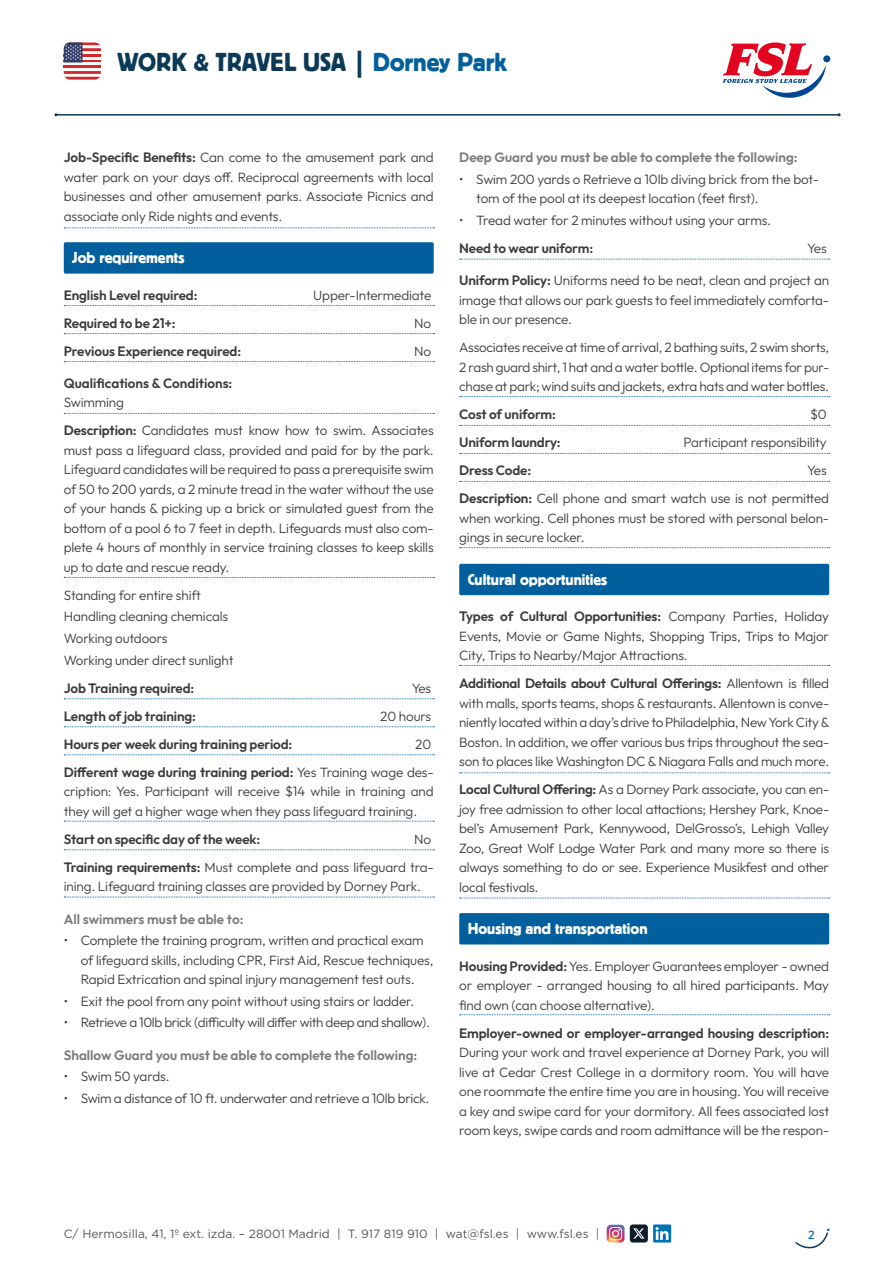
<style>
.page{position:relative;width:893px;height:1263px;background:#fff}
.page>*{position:absolute;margin:0;border:0;box-sizing:border-box;transform-origin:0 0}
.t1{font:27px "Black";color:#0b3a59}
.t2{font:16.5px "Black";color:#fff}
.t3{font:300 13.5px/19.5px "Outfit";letter-spacing:-.01em;color:#3c3c3b;text-align:justify}
.t4{font:600 13.5px/28px "Outfit";letter-spacing:-.01em;color:#3c3c3b;text-align:right}
.t5{font:600 13.5px "Outfit";color:#7c7b7b}
.t6{font:300 13.5px "Outfit";letter-spacing:-.03em;color:#3c3c3b}
.t7{font:12px "Gotham";color:#575756}
.t8{font:12px "Outfit";color:#005f9c}
.s1{color:#005f9c}
.s2{font-weight:600}
.s3{font-weight:300}
</style>
<div class="page">
<div style="left:823px;top:55px;width:7px;height:7px;background:#004992;border-radius:50%"></div>
<svg style="left:723px;top:43px;width:103px;height:55px"></svg>
<hr style="left:64px;top:62px;width:37px;height:3px;background:#f8f8f7">
<hr style="left:64px;top:65px;width:37px;height:3px;background:#d2272b">
<hr style="left:64px;top:68px;width:37px;height:3px;background:#f8f8f7">
<svg style="left:64px;top:71px;width:37px;height:9px"></svg>
<svg style="left:64px;top:43px;width:37px;height:19px"></svg>
<svg style="left:607px;top:1225px;width:17px;height:17px"></svg>
<div style="left:630px;top:1224px;width:18px;height:18px;background:#0d1b2a;border-radius:3px"></div>
<svg style="left:633px;top:1228px;width:11px;height:10px"></svg>
<svg style="left:653px;top:1224px;width:18px;height:18px"></svg>
<svg style="left:656px;top:1227px;width:12px;height:13px"></svg>
<svg style="left:795px;top:1229px;width:34px;height:20px"></svg>
<hr style="left:56px;top:114px;width:783px;height:2px;background:#0b3a59">
<svg style="left:64px;top:227px;width:370px;height:1px"></svg>
<div style="left:64px;top:242px;width:370px;height:32px;background:#005f9c;border-radius:2px"></div>
<svg style="left:64px;top:305px;width:370px;height:1px"></svg>
<svg style="left:64px;top:333px;width:370px;height:1px"></svg>
<svg style="left:64px;top:361px;width:370px;height:1px"></svg>
<svg style="left:64px;top:413px;width:370px;height:1px"></svg>
<svg style="left:64px;top:577px;width:370px;height:1px"></svg>
<svg style="left:64px;top:698px;width:370px;height:1px"></svg>
<svg style="left:64px;top:726px;width:370px;height:1px"></svg>
<svg style="left:64px;top:754px;width:370px;height:1px"></svg>
<svg style="left:64px;top:821px;width:370px;height:1px"></svg>
<svg style="left:64px;top:849px;width:370px;height:1px"></svg>
<svg style="left:64px;top:897px;width:370px;height:1px"></svg>
<svg style="left:460px;top:259px;width:370px;height:1px"></svg>
<svg style="left:460px;top:396px;width:370px;height:1px"></svg>
<svg style="left:460px;top:425px;width:370px;height:1px"></svg>
<svg style="left:460px;top:453px;width:370px;height:1px"></svg>
<svg style="left:460px;top:481px;width:370px;height:1px"></svg>
<svg style="left:460px;top:547px;width:370px;height:1px"></svg>
<div style="left:459px;top:564px;width:370px;height:31px;background:#005f9c;border-radius:2px"></div>
<svg style="left:460px;top:665px;width:370px;height:1px"></svg>
<svg style="left:460px;top:772px;width:370px;height:1px"></svg>
<svg style="left:460px;top:898px;width:370px;height:1px"></svg>
<div style="left:459px;top:913px;width:370px;height:31px;background:#005f9c;border-radius:2px"></div>
<svg style="left:460px;top:1014px;width:370px;height:1px"></svg>
<h1 class="t1" style="left:117px;top:48px;width:391px">WORK &amp; TRAVEL USA | <span class="s1">Dorney Park</span></h1>
<p class="t3" style="left:64px;top:148px;width:371px"><span class="s2">Job-Specific Benefits:</span> Can come to the amusement park and water park on your days off. Reciprocal agreements with local businesses and other amusement parks. Associate Picnics and associate only Ride nights and events.</p>
<p class="t2" style="left:72px;top:249px;width:114px">Job requirements</p>
<p class="t4" style="left:64px;top:281px;width:135px">English Level required:</p>
<p class="t3" style="left:313px;top:285px;width:120px">Upper-Intermediate</p>
<p class="t4" style="left:64px;top:309px;width:113px">Required to be 21+:</p>
<p class="t3" style="left:414px;top:313px;width:19px">No</p>
<p class="t4" style="left:64px;top:337px;width:179px">Previous Experience required:</p>
<p class="t3" style="left:414px;top:341px;width:19px">No</p>
<p class="t4" style="left:64px;top:369px;width:170px">Qualifications &amp; Conditions:</p>
<p class="t3" style="left:64px;top:388px;width:371px;line-height:28px">Swimming<br><span class="s2">Description:</span> Candidates must know how to swim. Associates</p>
<p class="t3" style="left:64px;top:440px;width:371px">must pass a lifeguard class, provided and paid for by the park.<br>Lifeguard candidates will be required to pass a prerequisite swim of 50 to 200 yards, a 2 minute tread in the water without the use of your hands &amp; picking up a brick or simulated guest from the bottom of a pool 6 to 7 feet in depth. Lifeguards must also com&shy;plete 4 hours of monthly in service training classes to keep skills up to date and rescue ready.</p>
<p class="t3" style="left:64px;top:584px;width:171px;line-height:21.6px;text-align:left">Standing for entire shift<br>Handling cleaning chemicals<br>Working outdoors<br>Working under direct sunlight</p>
<p class="t4" style="left:64px;top:674px;width:132px">Job Training required:</p>
<p class="t3" style="left:412px;top:678px;width:21px">Yes</p>
<p class="t4" style="left:64px;top:702px;width:134px">Length of job training:</p>
<p class="t3" style="left:380px;top:706px;width:53px">20 hours</p>
<p class="t4" style="left:64px;top:730px;width:230px">Hours per week during training period:</p>
<p class="t4" style="left:64px;top:730px;width:371px"><span class="s3">20<br></span>Different wage during training period: <span class="s3">Yes Training wage des-</span></p>
<p class="t3" style="left:64px;top:782px;width:371px">cription: Yes. Participant will receive $14 while in training and they will get a higher wage when they pass lifeguard training.</p>
<p class="t4" style="left:64px;top:825px;width:198px">Start on specific day of the week:</p>
<p class="t3" style="left:64px;top:825px;width:371px;line-height:28px;text-align:right">No<br><span class="s2">Training requirements:</span> Must complete and pass lifeguard tra-</p>
<p class="t3" style="left:64px;top:877px;width:359px">ining. Lifeguard training classes are provided by Dorney Park.</p>
<p class="t5" style="left:64px;top:911px;width:181px">All swimmers must be able to:</p>
<p class="t3" style="left:81px;top:930px;width:354px;text-align:left;text-indent:-17px">• Complete the training program, written and practical exam of lifeguard skills, including CPR, First Aid, Rescue techniques,<br>Rapid Extrication and spinal injury management test outs.</p>
<p class="t3" style="left:64px;top:991px;width:352px">• Exit the pool from any point without using stairs or ladder.</p>
<p class="t6" style="left:64px;top:1015px;width:368px">• Retrieve a 10lb brick (difficulty will differ with deep and shallow).</p>
<p class="t5" style="left:64px;top:1047px;width:355px">Shallow Guard you must be able to complete the following:</p>
<p class="t3" style="left:64px;top:1067px;width:107px">• Swim 50 yards.</p>
<p class="t3" style="left:64px;top:1088px;width:367px">• Swim a distance of 10 ft. underwater and retrieve a 10lb brick.</p>
<p class="t5" style="left:459px;top:150px;width:340px">Deep Guard you must be able to complete the following:</p>
<p class="t3" style="left:476px;top:169px;width:344px;text-indent:-17px">• Swim 200 yards o Retrieve a 10lb diving brick from the bot&shy;tom of the pool at its deepest location (feet first).</p>
<p class="t3" style="left:459px;top:210px;width:313px">• Tread water for 2 minutes without using your arms.</p>
<p class="t4" style="left:459px;top:234px;width:135px">Need to wear uniform:</p>
<p class="t3" style="left:807px;top:238px;width:21px">Yes</p>
<p class="t3" style="left:459px;top:271px;width:371px"><span class="s2">Uniform Policy:</span> Uniforms need to be neat, clean and project an image that allows our park guests to feel immediately comforta&shy;ble in our presence.</p>
<p class="t3" style="left:459px;top:338px;width:371px">Associates receive at time of arrival, 2 bathing suits, 2 swim shorts, 2 rash guard shirt, 1 hat and a water bottle. Optional items for pur&shy;chase at park; wind suits and jackets, extra hats and water bottles.</p>
<p class="t4" style="left:459px;top:400px;width:98px">Cost of uniform:</p>
<p class="t3" style="left:810px;top:405px;width:18px">$0</p>
<p class="t4" style="left:459px;top:428px;width:103px">Uniform laundry:</p>
<p class="t3" style="left:683px;top:433px;width:145px">Participant responsibility</p>
<p class="t4" style="left:459px;top:456px;width:73px">Dress Code:</p>
<p class="t3" style="left:459px;top:456px;width:371px;line-height:28px;text-align:right">Yes<br><span class="s2">Description:</span> Cell phone and smart watch use is not permitted</p>
<p class="t3" style="left:459px;top:508px;width:371px">when working. Cell phones must be stored with personal belon&shy;gings in secure locker.</p>
<p class="t2" style="left:468px;top:570px;width:141px">Cultural opportunities</p>
<p class="t3" style="left:459px;top:607px;width:371px"><span class="s2">Types of Cultural Opportunities:</span> Company Parties, Holiday Events, Movie or Game Nights, Shopping Trips, Trips to Major City, Trips to Nearby/Major Attractions.</p>
<p class="t3" style="left:459px;top:674px;width:372px"><span class="s2">Additional Details about Cultural Offerings:</span> Allentown is filled with malls, sports teams, shops &amp; restaurants. Allentown is conve&shy;niently located within a day’s drive to Philadelphia, New York City &amp; Boston. In addition, we offer various bus trips throughout the sea&shy;son to places like Washington DC &amp; Niagara Falls and much more.</p>
<p class="t3" style="left:459px;top:780px;width:371px"><span class="s2">Local Cultural Offering:</span> As a Dorney Park associate, you can en&shy;joy free admission to other local attactions; Hershey Park, Knoe&shy;bel’s Amusement Park, Kennywood, DelGrosso’s, Lehigh Valley Zoo, Great Wolf Lodge Water Park and many more so there is always something to do or see. Experience Musikfest and other local festivals.</p>
<p class="t2" style="left:468px;top:919px;width:181px">Housing and transportation</p>
<p class="t3" style="left:459px;top:956px;width:371px"><span class="s2">Housing Provided:</span> Yes. Employer Guarantees employer - owned or employer - arranged housing to all hired participants. May find own (can choose alternative).</p>
<p class="t4" style="left:459px;top:1019px;width:371px">Employer-owned or employer-arranged housing description:</p>
<p class="t3" style="left:459px;top:1042px;width:371px">During your work and travel experience at Dorney Park, you will live at Cedar Crest College in a dormitory room. You will have one roommate the entire time you are in housing. You will receive a key and swipe card for your dormitory. All fees associated lost room keys, swipe cards and room admittance will be the respon-</p>
<p class="t7" style="left:64px;top:1226px;width:537px">C/ Hermosilla, 41, 1º ext. izda. – 28001 Madrid | T. 917 819 910 | wat@fsl.es | www.fsl.es |</p>
<p class="t8" style="left:808px;top:1228px;width:8px">2</p>
</div>
